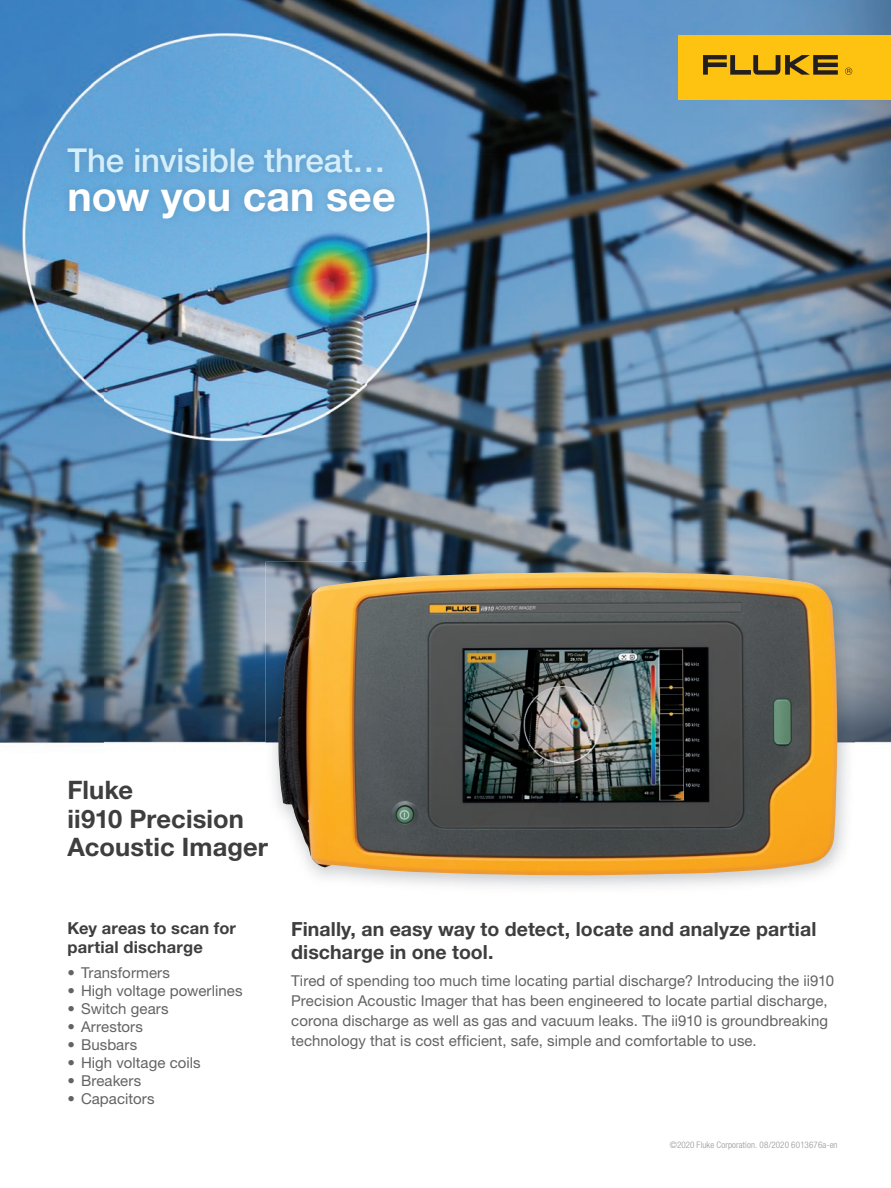
<style>
.page{position:relative;width:891px;height:1188px;background:#fff}
.page>*{position:absolute;margin:0;border:0;box-sizing:border-box;transform-origin:0 0}
.t1{font:700 41.1px "Helvetica Neue LT Pro";color:#fff}
.t2{font:500 33px "Helvetica Neue LT Pro";letter-spacing:-.005em;color:#d4effb}
.t3{font:700 25.5px/28.5px "Helvetica Neue LT Pro";letter-spacing:.005em;color:#3e3e3f}
.t4{font:700 19.5px/22.5px "Helvetica Neue LT Pro";letter-spacing:.005em;color:#3e3e3f}
.t5{font:700 16.5px/19.5px "Helvetica Neue LT Pro";letter-spacing:.01em;color:#3e3e3f}
.t6{font:15px/20.2px "Helvetica Neue LT Pro";letter-spacing:.005em;color:#636366}
.t7{font:300 condensed 9px "Helvetica Neue LT Pro";letter-spacing:.02em;color:#939598}
</style>
<div class="page">
<img style="left:0;top:0;width:891px;height:154px">
<img style="left:0;top:154px;width:104px;height:593px">
<img style="left:367px;top:154px;width:367px;height:408px">
<img style="left:734px;top:154px;width:157px;height:414px">
<img style="left:104px;top:226px;width:263px;height:342px">
<img style="left:104px;top:568px;width:162px;height:175px">
<img style="left:855px;top:568px;width:36px;height:175px">
<div style="left:679px;top:35px;width:212px;height:64px;background:#fec210"></div>
<svg style="left:703px;top:55px;width:135px;height:20px"></svg>
<svg style="left:845px;top:68px;width:7px;height:7px"></svg>
<img style="left:59px;top:140px;width:344px;height:86px">
<img style="left:266px;top:562px;width:589px;height:325px">
<img style="left:266px;top:838px;width:2px;height:23px">
<img style="left:278px;top:572px;width:560px;height:303px">
<h2 class="t2" style="left:68px;top:141px;width:320px">The invisible threat…</h2>
<h1 class="t1" style="left:68px;top:170px;width:330px">now you can see</h1>
<h3 class="t3" style="left:68px;top:775px;width:202px">Fluke<br>ii910 Precision<br>Acoustic Imager</h3>
<p class="t5" style="left:68px;top:918px;width:170px">Key areas to scan for partial discharge</p>
<p class="t6" style="left:68px;top:962px;width:104px">• Transformers</p>
<p class="t6" style="left:68px;top:980px;width:177px">• High voltage powerlines</p>
<p class="t6" style="left:68px;top:998px;width:103px">• Switch gears</p>
<p class="t6" style="left:68px;top:1016px;width:77px">• Arrestors</p>
<p class="t6" style="left:68px;top:1034px;width:71px">• Busbars</p>
<p class="t6" style="left:68px;top:1052px;width:135px">• High voltage coils</p>
<p class="t6" style="left:68px;top:1070px;width:75px">• Breakers</p>
<p class="t6" style="left:68px;top:1088px;width:89px">• Capacitors</p>
<h3 class="t4" style="left:291px;top:917px;width:527px">Finally, an easy way to detect, locate and analyze partial discharge in one tool.</h3>
<p class="t6" style="left:291px;top:970px;width:544px">Tired of spending too much time locating partial discharge? Introducing the ii910<br>Precision Acoustic Imager that has been engineered to locate partial discharge, corona discharge as well as gas and vacuum leaks. The ii910 is groundbreaking technology that is cost efficient, safe, simple and comfortable to use.</p>
<p class="t7" style="left:670px;top:1140px;width:169px">©2020 Fluke Corporation. 08/2020 6013676a-en</p>
</div>
